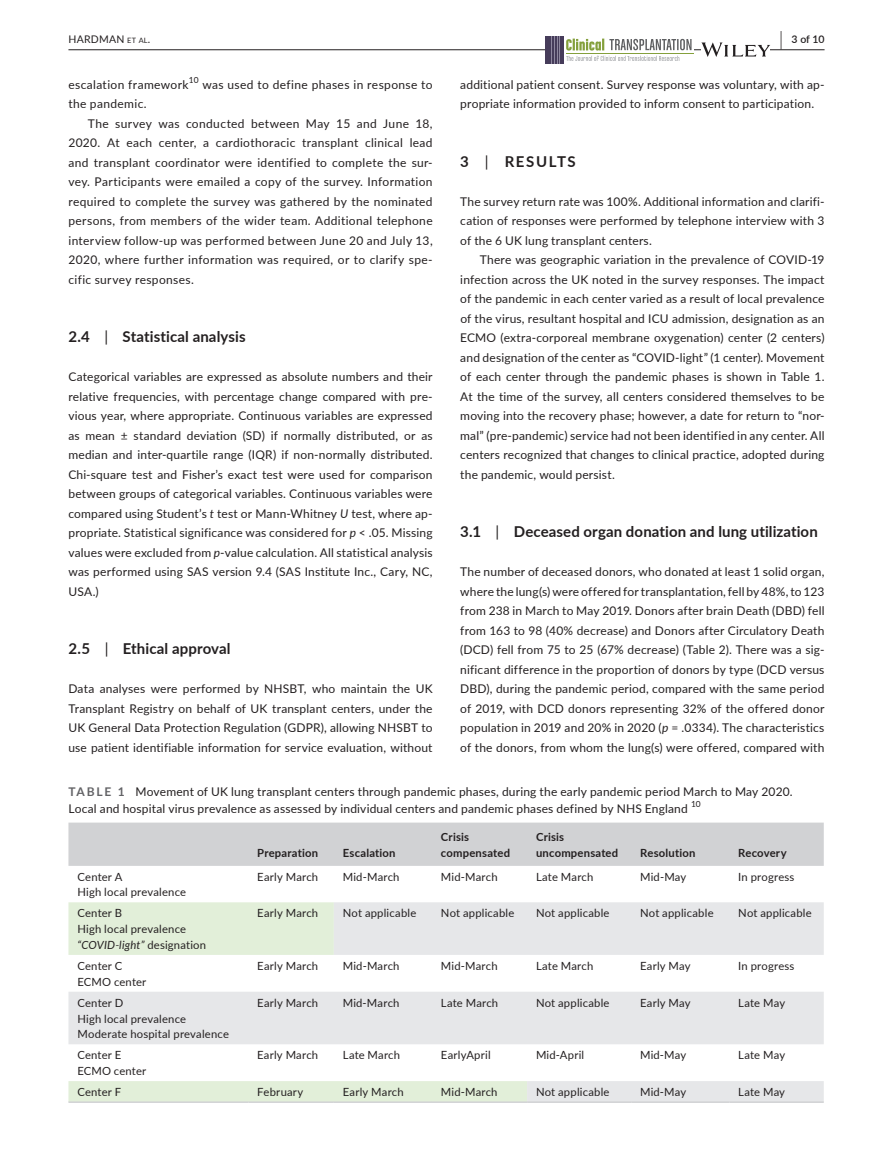
<style>
.page{position:relative;width:893px;height:1174px;background:#fff}
.page>*{position:absolute;margin:0;border:0;box-sizing:border-box;transform-origin:0 0}
.t1{font:700 15px "Lato";letter-spacing:.01em;color:#231f20}
.t2{font:700 15px "Lato";letter-spacing:.105em;color:#231f20}
.t3{font:12px/19.5px "Lato";letter-spacing:.015em;color:#231f20;text-align:justify}
.t4{font:11.25px/15.8px "Lato";letter-spacing:.015em;color:#231f20}
.t5{font:700 11.25px/15.8px "Lato";letter-spacing:.02em;color:#231f20}
.t6{font:10.5px "Lato";letter-spacing:.025em;color:#231f20}
.t7{font:600 10.5px "Lato";color:#231f20}
.t8{font:8.4px "Lato";color:#231f20}
.s1{font-size:7.35px}
.s2{font-size:19.5px}
.s3{font-weight:400}
.s4{font-style:italic}
.s5{font-weight:700;color:#636366}
</style>
<div class="page">
<hr style="left:68px;top:49px;width:756px;height:1px;background:#231f20">
<div style="left:545px;top:36px;width:149px;height:27px;background:#fff"></div>
<div style="left:545px;top:36px;width:18px;height:27px;background:#463c5a"></div>
<svg style="left:554px;top:36px;width:6px;height:27px"></svg>
<hr style="left:566px;top:53px;width:128px;height:1px;background:#84a03c">
<svg style="left:566px;top:39px;width:125px;height:22px"></svg>
<svg style="left:701px;top:42px;width:69px;height:15px"></svg>
<div style="left:68px;top:822px;width:756px;height:44px;background:#d1d2d4"></div>
<svg style="left:68px;top:902px;width:756px;height:199px;fill:#e6efe9"></svg>
<hr style="left:68px;top:1101px;width:180px;height:1px;background:#d1d2d4">
<hr style="left:248px;top:1101px;width:86px;height:1px;background:#d1d2d4">
<hr style="left:334px;top:1101px;width:98px;height:1px;background:#d1d2d4">
<hr style="left:432px;top:1101px;width:95px;height:1px;background:#d1d2d4">
<hr style="left:527px;top:1101px;width:104px;height:1px;background:#d1d2d4">
<hr style="left:631px;top:1101px;width:98px;height:1px;background:#d1d2d4">
<hr style="left:729px;top:1101px;width:95px;height:1px;background:#d1d2d4">
<p class="t6" style="left:68px;top:31px;width:83px">HARDMAN <span class="s1">et al</span>.</p>
<p class="t7" style="left:780px;top:31px;width:46px"><span class="s2">|</span> 3 of 10</p>
<p class="t3" style="left:68px;top:74px;width:366px">escalation framework<sup>10</sup> was used to define phases in response to the pandemic.</p>
<p class="t3" style="left:68px;top:113px;width:366px;text-indent:19px">The survey was conducted between May 15 and June 18, 2020. At each center, a cardiothoracic transplant clinical lead and transplant coordinator were identified to complete the sur&shy;vey. Participants were emailed a copy of the survey. Information required to complete the survey was gathered by the nominated persons, from members of the wider team. Additional telephone interview follow-up was performed between June 20 and July 13, 2020, where further information was required, or to clarify spe&shy;cific survey responses.</p>
<p class="t3" style="left:460px;top:74px;width:366px">additional patient consent. Survey response was voluntary, with ap&shy;propriate information provided to inform consent to participation.</p>
<p class="t2" style="left:460px;top:150px;width:117px">3 <span class="s3">|</span> RESULTS</p>
<p class="t3" style="left:460px;top:191px;width:366px">The survey return rate was 100%. Additional information and clarifi&shy;cation of responses were performed by telephone interview with 3 of the 6 UK lung transplant centers.</p>
<p class="t3" style="left:460px;top:249px;width:366px;text-indent:20px">There was geographic variation in the prevalence of COVID-19 infection across the UK noted in the survey responses. The impact of the pandemic in each center varied as a result of local prevalence of the virus, resultant hospital and ICU admission, designation as an ECMO (extra-corporeal membrane oxygenation) center (2 centers) and designation of the center as “COVID-light” (1 center). Movement of each center through the pandemic phases is shown in Table 1.<br>At the time of the survey, all centers considered themselves to be moving into the recovery phase; however, a date for return to “nor&shy;mal” (pre-pandemic) service had not been identified in any center. All centers recognized that changes to clinical practice, adopted during the pandemic, would persist.</p>
<p class="t1" style="left:68px;top:326px;width:179px">2.4 <span class="s3">|</span> Statistical analysis</p>
<p class="t3" style="left:68px;top:366px;width:366px">Categorical variables are expressed as absolute numbers and their relative frequencies, with percentage change compared with pre&shy;vious year, where appropriate. Continuous variables are expressed as mean ± standard deviation (SD) if normally distributed, or as median and inter-quartile range (IQR) if non-normally distributed.<br>Chi-square test and Fisher’s exact test were used for comparison between groups of categorical variables. Continuous variables were compared using Student’s <span class="s4">t</span> test or Mann-Whitney <span class="s4">U</span> test, where ap&shy;propriate. Statistical significance was considered for <span class="s4">p</span> &lt; .05. Missing values were excluded from <span class="s4">p</span>-value calculation. All statistical analysis was performed using SAS version 9.4 (SAS Institute Inc., Cary, NC, USA.)</p>
<p class="t1" style="left:460px;top:521px;width:359px">3.1 <span class="s3">|</span> Deceased organ donation and lung utilization</p>
<p class="t3" style="left:460px;top:561px;width:366px">The number of deceased donors, who donated at least 1 solid organ, where the lung(s) were offered fortransplantation,fell by 48%,to 123 from 238 in March to May 2019. Donors after brain Death (DBD) fell from 163 to 98 (40% decrease) and Donors after Circulatory Death (DCD) fell from 75 to 25 (67% decrease) (Table 2). There was a sig&shy;nificant difference in the proportion of donors by type (DCD versus DBD), during the pandemic period, compared with the same period of 2019, with DCD donors representing 32% of the offered donor population in 2019 and 20% in 2020 (<span class="s4">p</span> = .0334). The characteristics of the donors, from whom the lung(s) were offered, compared with</p>
<p class="t3" style="left:68px;top:783px;width:726px;line-height:16.5px"><span class="s5">TABLE 1</span> Movement of UK lung transplant centers through pandemic phases, during the early pandemic period March to May 2020.<br>Local and hospital virus prevalence as assessed by individual centers and pandemic phases defined by NHS England</p>
<p class="t1" style="left:68px;top:638px;width:164px">2.5 <span class="s3">|</span> Ethical approval</p>
<p class="t3" style="left:68px;top:678px;width:366px">Data analyses were performed by NHSBT, who maintain the UK Transplant Registry on behalf of UK transplant centers, under the UK General Data Protection Regulation (GDPR), allowing NHSBT to use patient identifiable information for service evaluation, without</p>
<p class="t8" style="left:691px;top:798px;width:11px">10</p>
<p class="t5" style="left:257px;top:844px;width:62px">Preparation</p>
<p class="t5" style="left:343px;top:844px;width:54px">Escalation</p>
<p class="t5" style="left:441px;top:828px;width:71px">Crisis compensated</p>
<p class="t5" style="left:536px;top:828px;width:84px">Crisis uncompensated</p>
<p class="t5" style="left:640px;top:844px;width:57px">Resolution</p>
<p class="t5" style="left:738px;top:844px;width:50px">Recovery</p>
<p class="t4" style="left:77px;top:868px;width:110px">Center A<br>High local prevalence</p>
<p class="t4" style="left:257px;top:868px;width:62px">Early March</p>
<p class="t4" style="left:343px;top:868px;width:58px">Mid-March</p>
<p class="t4" style="left:441px;top:868px;width:58px">Mid-March</p>
<p class="t4" style="left:536px;top:868px;width:59px">Late March</p>
<p class="t4" style="left:640px;top:868px;width:48px">Mid-May</p>
<p class="t4" style="left:738px;top:868px;width:58px">In progress</p>
<p class="t4" style="left:77px;top:905px;width:130px">Center B<br>High local prevalence <span class="s4">“COVID-light”</span> designation</p>
<p class="t4" style="left:257px;top:905px;width:62px">Early March</p>
<p class="t4" style="left:343px;top:905px;width:75px">Not applicable</p>
<p class="t4" style="left:441px;top:905px;width:75px">Not applicable</p>
<p class="t4" style="left:536px;top:905px;width:75px">Not applicable</p>
<p class="t4" style="left:640px;top:905px;width:75px">Not applicable</p>
<p class="t4" style="left:738px;top:905px;width:75px">Not applicable</p>
<p class="t4" style="left:77px;top:957px;width:70px">Center C<br>ECMO center</p>
<p class="t4" style="left:257px;top:957px;width:62px">Early March</p>
<p class="t4" style="left:343px;top:957px;width:58px">Mid-March</p>
<p class="t4" style="left:441px;top:957px;width:58px">Mid-March</p>
<p class="t4" style="left:536px;top:957px;width:59px">Late March</p>
<p class="t4" style="left:640px;top:957px;width:52px">Early May</p>
<p class="t4" style="left:738px;top:957px;width:58px">In progress</p>
<p class="t4" style="left:77px;top:994px;width:153px">Center D<br>High local prevalence<br>Moderate hospital prevalence</p>
<p class="t4" style="left:257px;top:994px;width:62px">Early March</p>
<p class="t4" style="left:343px;top:994px;width:58px">Mid-March</p>
<p class="t4" style="left:441px;top:994px;width:59px">Late March</p>
<p class="t4" style="left:536px;top:994px;width:75px">Not applicable</p>
<p class="t4" style="left:640px;top:994px;width:52px">Early May</p>
<p class="t4" style="left:738px;top:994px;width:48px">Late May</p>
<p class="t4" style="left:77px;top:1047px;width:70px">Center E<br>ECMO center</p>
<p class="t4" style="left:257px;top:1047px;width:62px">Early March</p>
<p class="t4" style="left:343px;top:1047px;width:59px">Late March</p>
<p class="t4" style="left:441px;top:1047px;width:51px">EarlyApril</p>
<p class="t4" style="left:536px;top:1047px;width:50px">Mid-April</p>
<p class="t4" style="left:640px;top:1047px;width:48px">Mid-May</p>
<p class="t4" style="left:738px;top:1047px;width:48px">Late May</p>
<p class="t4" style="left:77px;top:1083px;width:45px">Center F</p>
<p class="t4" style="left:257px;top:1083px;width:48px">February</p>
<p class="t4" style="left:343px;top:1083px;width:62px">Early March</p>
<p class="t4" style="left:441px;top:1083px;width:58px">Mid-March</p>
<p class="t4" style="left:536px;top:1083px;width:75px">Not applicable</p>
<p class="t4" style="left:640px;top:1083px;width:48px">Mid-May</p>
<p class="t4" style="left:738px;top:1083px;width:48px">Late May</p>
</div>
